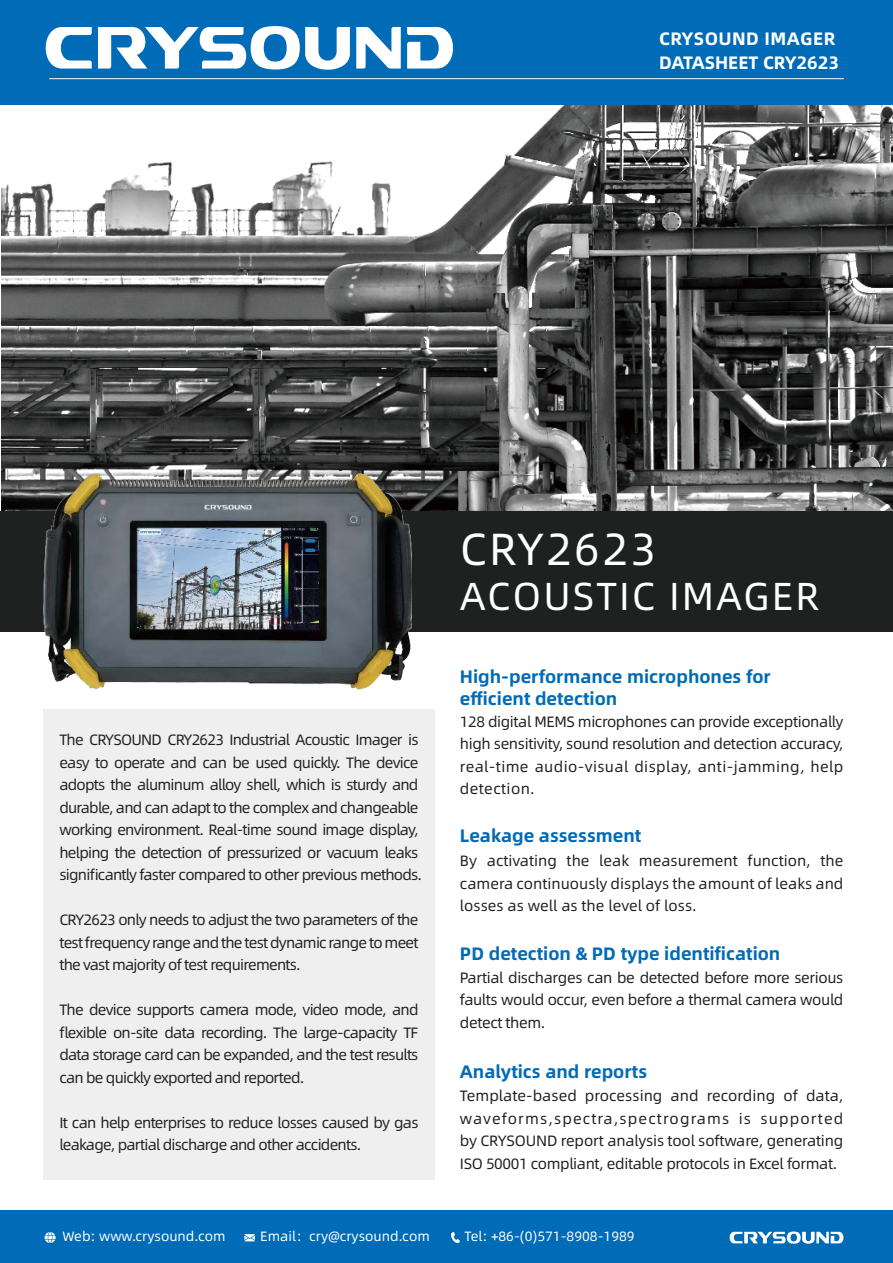
<style>
.page{position:relative;width:893px;height:1263px;background:#fff}
.page>*{position:absolute;margin:0;border:0;box-sizing:border-box;transform-origin:0 0}
.t1{font:45px "Alibaba Pu Hui Ti R";letter-spacing:.05em;color:#fff}
.t2{font:39px "Alibaba Pu Hui Ti R";letter-spacing:.05em;color:#fff}
.t3{font:18px/22.5px "Alibaba Pu Hui Ti B";color:#006bb6}
.t4{font:18px/24px "Alibaba Pu Hui Ti B";color:#fff}
.t5{font:15px/22.5px "Alibaba Pu Hui Ti R";letter-spacing:-.05em;color:#1f2121}
.t6{font:15px/22.5px "Alibaba Pu Hui Ti R";letter-spacing:-.01em;color:#1e2020;text-align:justify}
.t7{font:13.5px "Alibaba Pu Hui Ti R";color:#fff}
</style>
<div class="page">
<div style="left:0;top:1211px;width:893px;height:52px;background:#006bb6"></div>
<img style="left:2px;top:105px;width:891px;height:406px">
<div style="left:0;top:511px;width:893px;height:120px;background:#1f2121"></div>
<div style="left:0;top:0;width:893px;height:105px;background:#006bb6"></div>
<svg style="left:45px;top:27px;width:47px;height:42px"></svg>
<svg style="left:356px;top:27px;width:45px;height:42px"></svg>
<svg style="left:407px;top:27px;width:46px;height:42px"></svg>
<svg style="left:98px;top:26px;width:252px;height:44px"></svg>
<hr style="left:49px;top:78px;width:795px;height:1px;background:#fff">
<img style="left:43px;top:471px;width:368px;height:219px">
<svg style="left:451px;top:1232px;width:9px;height:11px"></svg>
<svg style="left:244px;top:1234px;width:11px;height:7px"></svg>
<svg style="left:45px;top:1232px;width:11px;height:11px"></svg>
<svg style="left:729px;top:1231px;width:115px;height:13px"></svg>
<div style="left:43px;top:709px;width:392px;height:471px;background:#efefef"></div>
<p class="t4" style="left:659px;top:28px;width:182px">CRYSOUND IMAGER<br>DATASHEET CRY2623</p>
<p class="t5" style="left:59px;top:730px;width:364px">The CRYSOUND CRY2623 Industrial Acoustic Imager is easy to operate and can be used quickly. The device adopts the aluminum alloy shell, which is sturdy and durable, and can adapt to the complex and changeable working environment. Real-time sound image display, helping the detection of pressurized or vacuum leaks significantly faster compared to other previous methods.</p>
<p class="t5" style="left:59px;top:910px;width:361px;text-align:justify">CRY2623 only needs to adjust the two parameters of the test frequency range and the test dynamic range to meet the vast majority of test requirements.</p>
<p class="t5" style="left:59px;top:1000px;width:361px;text-align:justify">The device supports camera mode, video mode, and flexible on-site data recording. The large-capacity TF data storage card can be expanded, and the test results can be quickly exported and reported.</p>
<p class="t5" style="left:59px;top:1112px;width:361px">It can help enterprises to reduce losses caused by gas leakage, partial discharge and other accidents.</p>
<h1 class="t1" style="left:460px;top:530px;width:198px">CRY2623</h1>
<h2 class="t2" style="left:460px;top:580px;width:361px">ACOUSTIC IMAGER</h2>
<p class="t3" style="left:460px;top:666px;width:312px">High-performance microphones for efficient detection</p>
<p class="t6" style="left:460px;top:711px;width:385px">128 digital MEMS microphones can provide exceptionally high sensitivity, sound resolution and detection accuracy, real-time audio-visual display, anti-jamming, help detection.</p>
<p class="t3" style="left:460px;top:824px;width:183px">Leakage assessment</p>
<p class="t6" style="left:460px;top:851px;width:385px">By activating the leak measurement function, the camera continuously displays the amount of leaks and losses as well as the level of loss.</p>
<p class="t3" style="left:460px;top:941px;width:322px">PD detection &amp; PD type identification</p>
<p class="t6" style="left:460px;top:967px;width:385px">Partial discharges can be detected before more serious faults would occur, even before a thermal camera would detect them.</p>
<p class="t3" style="left:460px;top:1059px;width:189px">Analytics and reports</p>
<p class="t6" style="left:460px;top:1086px;width:385px">Template-based processing and recording of data, waveforms,spectra,spectrograms is supported by CRYSOUND report analysis tool software, generating ISO 50001 compliant, editable protocols in Excel format.</p>
<p class="t7" style="left:62px;top:1226px;width:165px">Web: www.crysound.com</p>
<p class="t7" style="left:260px;top:1226px;width:171px">Email：cry@crysound.com</p>
<p class="t7" style="left:464px;top:1226px;width:172px">Tel: +86-(0)571-8908-1989</p>
</div>
